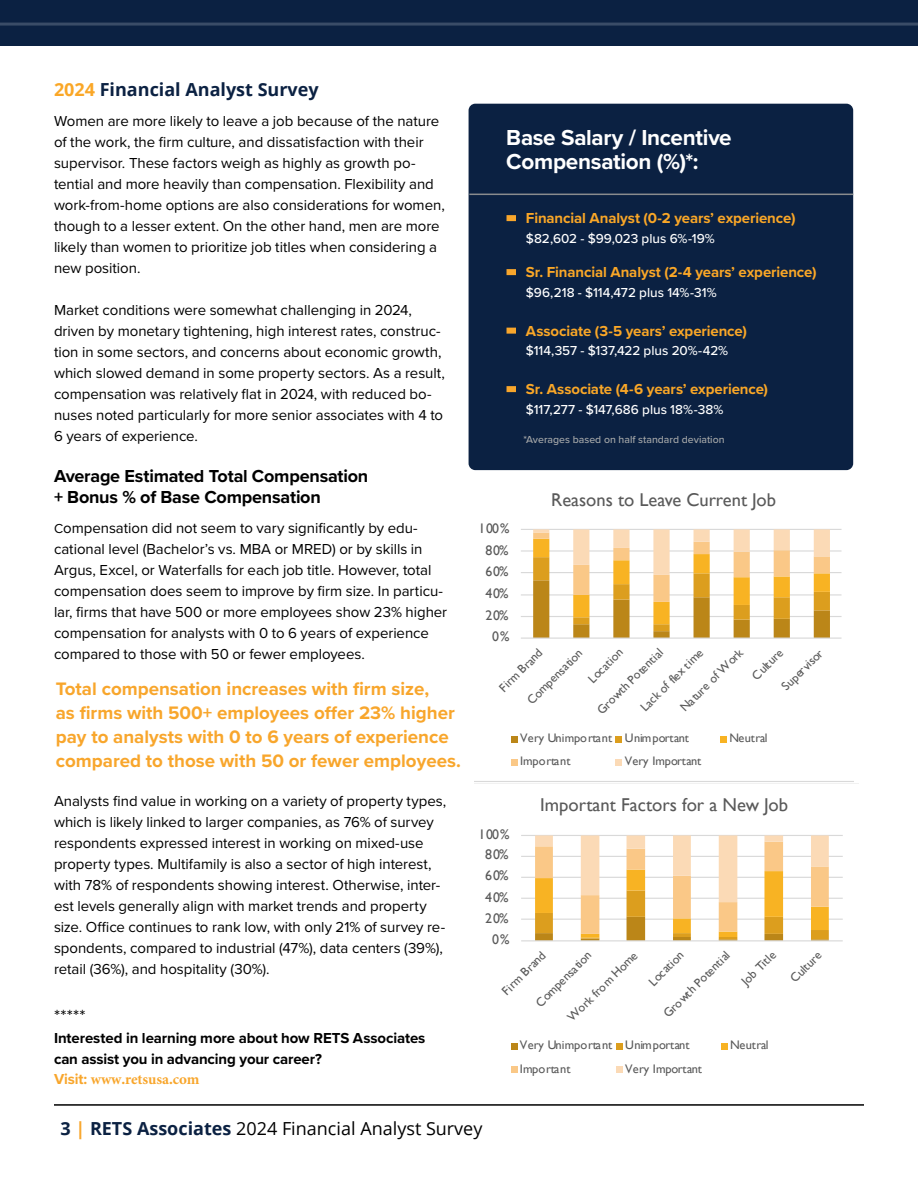
<style>
.page{position:relative;width:918px;height:1188px;background:#fff}
.page>*{position:absolute;margin:0;border:0;box-sizing:border-box;transform-origin:0 0}
.t1{font:700 22.5px/24px "Proxima Nova";letter-spacing:-.015em;color:#fff}
.t2{font:700 18.75px/24px "Proxima Nova";color:#f8a62c}
.t3{font:18.6px "Gill Sans";color:#595959}
.t4{font:18.45px "Gill Sans";color:#595959}
.t5{font:700 18px/21px "Proxima Nova";letter-spacing:-.01em;color:#000}
.t6{font:18px "Open Sans";color:#000}
.t7{font:700 18px "Open Sans";color:#0b2142}
.t8{font:18px "Proxima Nova";color:#000}
.t9{font:15px/21px "Proxima Nova";letter-spacing:-.005em;color:#000}
.t10{font:700 15px "Proxima Nova";letter-spacing:-.005em;color:#faa727}
.t11{font:700 15px/20.7px "Proxima Nova";letter-spacing:-.01em;color:#000}
.t12{font:700 15px "Minion Pro";letter-spacing:-.005em;color:#f8a62c}
.t13{font:13.95px "Gill Sans";letter-spacing:.055em;color:#595959}
.t14{font:500 13.5px "Proxima Nova";color:#fff}
.t15{font:12.45px "Gill Sans";color:#595959}
.t16{font:12.3px "Gill Sans";color:#595959}
.t17{font:500 10.5px "Proxima Nova";color:#a6a8a9}
.s1{color:#faa727}
.s2{font-size:13.5px}
.s3{font-family:"Proxima Nova"}
.s4{font-weight:700;color:#0b2142}
.s5{font-weight:700;color:#f8a62c}
</style>
<div class="page">
<div style="left:0;top:0;width:918px;height:46px;background:#0b2142"></div>
<hr style="left:0;top:23px;width:918px;height:3px;background:#fff">
<svg style="left:474px;top:529px;width:379px;height:253px"></svg>
<svg style="left:511px;top:835px;width:332px;height:238px"></svg>
<div style="left:469px;top:104px;width:384px;height:366px;background:#0b2142;border-radius:7px"></div>
<hr style="left:469px;top:194px;width:384px;height:1px;background:#8a8c8e">
<hr style="left:54px;top:1104px;width:810px;height:2px;background:#000">
<div style="left:507px;top:215px;width:9px;height:6px;background:#f8a62c"></div>
<div style="left:507px;top:269px;width:9px;height:6px;background:#f8a62c"></div>
<div style="left:507px;top:328px;width:9px;height:6px;background:#f8a62c"></div>
<div style="left:507px;top:386px;width:9px;height:6px;background:#f8a62c"></div>
<p class="t7" style="left:54px;top:77px;width:266px"><span class="s1">2024</span> Financial Analyst Survey</p>
<p class="t9" style="left:54px;top:110px;width:392px">Women are more likely to leave a job because of the nature of the work, the firm culture, and dissatisfaction with their supervisor. These factors weigh as highly as growth po&shy;tential and more heavily than compensation. Flexibility and work-from-home options are also considerations for women, though to a lesser extent. On the other hand, men are more likely than women to prioritize job titles when considering a new position.</p>
<p class="t9" style="left:54px;top:299px;width:392px">Market conditions were somewhat challenging in 2024, driven by monetary tightening, high interest rates, construc&shy;tion in some sectors, and concerns about economic growth, which slowed demand in some property sectors. As a result, compensation was relatively flat in 2024, with reduced bo&shy;nuses noted particularly for more senior associates with 4 to 6 years of experience.</p>
<p class="t5" style="left:54px;top:465px;width:316px">Average Estimated Total Compensation + Bonus % of Base Compensation</p>
<p class="t9" style="left:54px;top:516px;width:395px"><span class="s2">C</span>ompensation did not seem to vary significantly by edu&shy;cational level (Bachelor’s vs. MBA or MRED) or by skills in Argus, Excel, or Waterfalls for each job title. However, total compensation does seem to improve by firm size. In particu&shy;lar, firms that have 500 or more employees show 23% higher compensation for analysts with 0 to 6 years of experience compared to those with 50 or fewer employees.</p>
<p class="t2" style="left:56px;top:676px;width:407px">Total compensation increases with firm size,<br>as firms with 500+ employees offer 23% higher pay to analysts with 0 to 6 years of experience compared to those with 50 or fewer employees.</p>
<p class="t9" style="left:54px;top:789px;width:394px">Analysts find value in working on a variety of property types, which is likely linked to larger companies, as 76% of survey respondents expressed interest in working on mixed-use property types. Multifamily is also a sector of high interest, with 78% of respondents showing interest. Otherwise, inter&shy;est levels generally align with market trends and property size. Office continues to rank low, with only 21% of survey re&shy;spondents, compared to industrial (47%), data centers (39%), retail (36%), and hospitality (30%).</p>
<p class="t8" style="left:54px;top:1002px;width:33px">*****</p>
<p class="t11" style="left:54px;top:1027px;width:373px">Interested in learning more about how RETS Associates can assist you in advancing your career?</p>
<p class="t12" style="left:54px;top:1069px;width:147px"><span class="s3">Visit:</span> www<span class="s3">.</span>retsusa<span class="s3">.</span>com</p>
<h1 class="t1" style="left:506px;top:125px;width:227px">Base Salary / Incentive<br>Compensation (%)*:</h1>
<p class="t10" style="left:526px;top:207px;width:271px">Financial Analyst (0-2 years’ experience)</p>
<p class="t14" style="left:526px;top:228px;width:190px">$82,602 - $99,023 plus 6%-19%</p>
<p class="t10" style="left:526px;top:261px;width:292px">Sr. Financial Analyst (2-4 years’ experience)</p>
<p class="t14" style="left:526px;top:282px;width:192px">$96,218 - $114,472 plus 14%-31%</p>
<p class="t10" style="left:526px;top:319px;width:222px">Associate (3-5 years’ experience)</p>
<p class="t14" style="left:526px;top:341px;width:204px">$114,357 - $137,422 plus 20%-42%</p>
<p class="t10" style="left:526px;top:378px;width:244px">Sr. Associate (4-6 years’ experience)</p>
<p class="t14" style="left:526px;top:399px;width:199px">$117,277 - $147,686 plus 18%-38%</p>
<p class="t17" style="left:524px;top:432px;width:202px">*Averages based on half standard deviation</p>
<p class="t13" style="left:478px;top:520px;width:32px">100%</p>
<p class="t13" style="left:485px;top:542px;width:25px">80%</p>
<p class="t13" style="left:485px;top:564px;width:25px">60%</p>
<p class="t13" style="left:485px;top:585px;width:25px">40%</p>
<p class="t13" style="left:485px;top:607px;width:25px">20%</p>
<p class="t13" style="left:492px;top:628px;width:19px">0%</p>
<p class="t4" style="left:551px;top:489px;width:226px">Reasons to Leave Current Job</p>
<p class="t16" style="left:677px;top:704px;width:84px;rotate:-45deg">Nature of Work</p>
<p class="t16" style="left:749px;top:673px;width:40px;rotate:-45deg">Culture</p>
<p class="t16" style="left:594px;top:707px;width:89px;rotate:-45deg">Growth Potential</p>
<p class="t16" style="left:496px;top:685px;width:57px;rotate:-45deg">Firm Brand</p>
<p class="t16" style="left:524px;top:697px;width:74px;rotate:-45deg">Compensation</p>
<p class="t16" style="left:585px;top:676px;width:45px;rotate:-45deg">Location</p>
<p class="t16" style="left:637px;top:704px;width:84px;rotate:-45deg">Lack of flex time</p>
<p class="t16" style="left:779px;top:683px;width:54px;rotate:-45deg">Supervisor</p>
<p class="t16" style="left:520px;top:731px;width:170px">Very Unimportant Unimportant</p>
<p class="t16" style="left:729px;top:731px;width:40px">Neutral</p>
<p class="t16" style="left:520px;top:754px;width:52px">Important</p>
<p class="t16" style="left:625px;top:754px;width:78px">Very Important</p>
<p class="t13" style="left:478px;top:826px;width:33px">100%</p>
<p class="t13" style="left:485px;top:847px;width:25px">80%</p>
<p class="t13" style="left:485px;top:868px;width:25px">60%</p>
<p class="t13" style="left:485px;top:889px;width:25px">40%</p>
<p class="t13" style="left:485px;top:910px;width:25px">20%</p>
<p class="t13" style="left:492px;top:931px;width:19px">0%</p>
<p class="t3" style="left:540px;top:794px;width:250px">Important Factors for a New Job</p>
<p class="t15" style="left:660px;top:1010px;width:89px;rotate:-45deg">Growth Potential</p>
<p class="t15" style="left:738px;top:978px;width:45px;rotate:-45deg">Job Title</p>
<p class="t15" style="left:787px;top:975px;width:40px;rotate:-45deg">Culture</p>
<p class="t15" style="left:499px;top:988px;width:57px;rotate:-45deg">Firm Brand</p>
<p class="t15" style="left:565px;top:1014px;width:94px;rotate:-45deg">Work from Home</p>
<p class="t15" style="left:646px;top:979px;width:45px;rotate:-45deg">Location</p>
<p class="t15" style="left:533px;top:999px;width:74px;rotate:-45deg">Compensation</p>
<p class="t15" style="left:520px;top:1037px;width:171px">Very Unimportant Unimportant</p>
<p class="t15" style="left:730px;top:1037px;width:40px">Neutral</p>
<p class="t15" style="left:520px;top:1061px;width:52px">Important</p>
<p class="t15" style="left:625px;top:1061px;width:78px">Very Important</p>
<p class="t6" style="left:60px;top:1116px;width:424px"><span class="s4">3</span> <span class="s5">|</span> <span class="s4">RETS Associates</span> 2024 Financial Analyst Survey</p>
</div>
